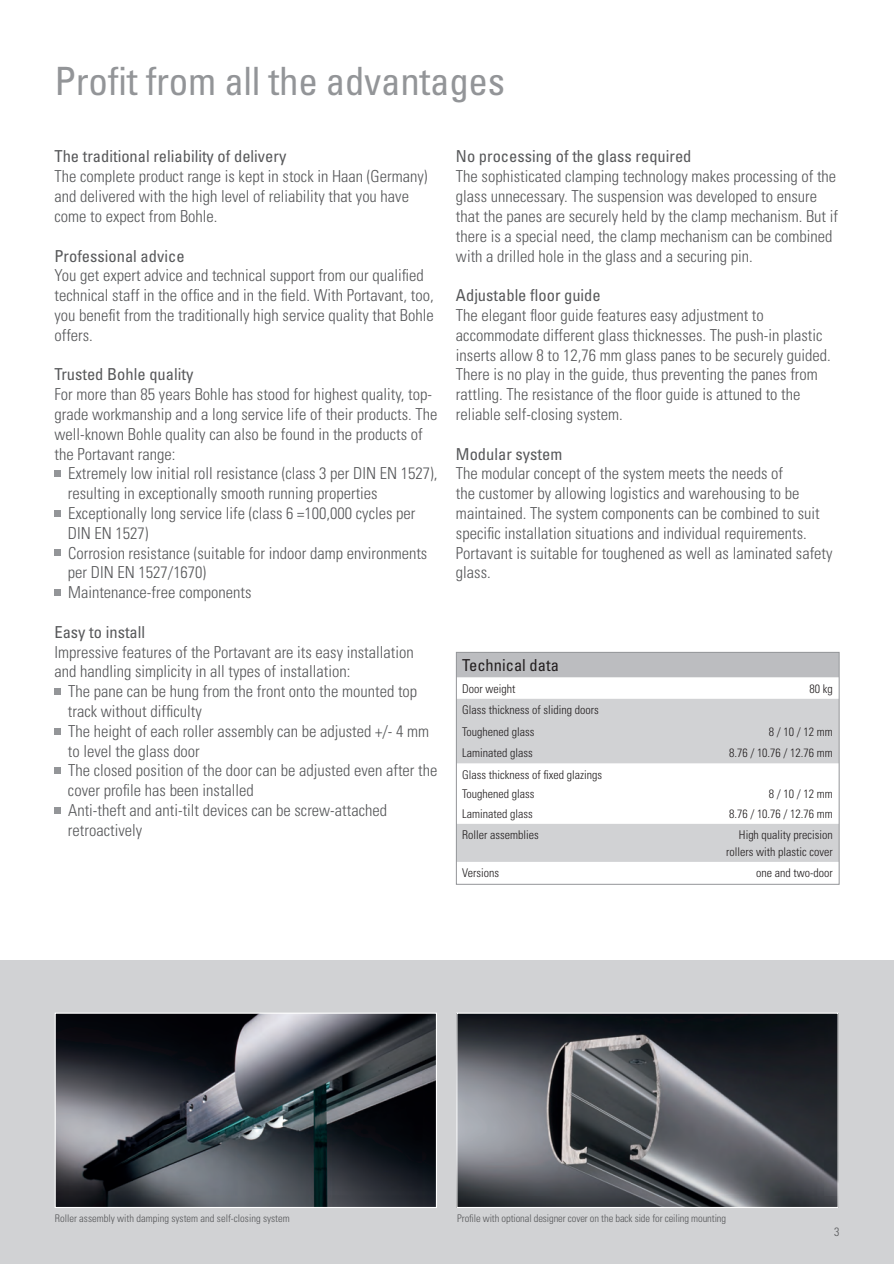
<style>
.page{position:relative;width:894px;height:1264px;background:#fff}
.page>*{position:absolute;margin:0;border:0;box-sizing:border-box;transform-origin:0 0}
.t1{font:condensed 39px "Univers";letter-spacing:-.01em;color:#939598}
.t2{font:300 condensed 16.5px/19.8px "Univers";color:#57585a}
.t3{font:condensed 16.5px "Univers";color:#57585a}
.t4{font:condensed 16.5px "Univers";color:#231f20}
.t5{font:300 condensed 12px/19.5px "Univers";color:#231f20}
.t6{font:300 condensed 12px "Univers";color:#57585a}
.t7{font:300 condensed 10.5px "Univers";letter-spacing:-.01em;color:#57585a}
</style>
<div class="page">
<div style="left:0;top:960px;width:894px;height:304px;background:#d1d2d4"></div>
<img style="left:458px;top:1014px;width:379px;height:192px">
<div style="left:456px;top:1012px;width:383px;height:196px;border:1px solid #fff"></div>
<img style="left:57px;top:1014px;width:378px;height:192px">
<div style="left:55px;top:1012px;width:382px;height:196px;border:1px solid #fff"></div>
<div style="left:54px;top:470px;width:7px;height:7px;background:#939598"></div>
<div style="left:54px;top:510px;width:7px;height:6px;background:#939598"></div>
<div style="left:54px;top:550px;width:7px;height:6px;background:#939598"></div>
<div style="left:54px;top:589px;width:7px;height:7px;background:#939598"></div>
<div style="left:54px;top:688px;width:7px;height:7px;background:#939598"></div>
<div style="left:54px;top:728px;width:7px;height:6px;background:#939598"></div>
<div style="left:54px;top:767px;width:7px;height:7px;background:#939598"></div>
<div style="left:54px;top:807px;width:7px;height:6px;background:#939598"></div>
<div style="left:458px;top:654px;width:379px;height:23px;background:#bcbdc0"></div>
<svg style="left:458px;top:699px;width:379px;height:163px;fill:#d1d2d4"></svg>
<div style="left:456px;top:652px;width:383px;height:233px;border:1px solid #939598"></div>
<h1 class="t1" style="left:54px;top:57px;width:452px">Profit from all the advantages</h1>
<p class="t3" style="left:54px;top:146px;width:233px">The traditional reliability of delivery</p>
<p class="t2" style="left:54px;top:167px;width:374px">The complete product range is kept in stock in Haan (Germany) and delivered with the high level of reliability that you have come to expect from Bohle.</p>
<p class="t3" style="left:54px;top:245px;width:132px">Professional advice</p>
<p class="t2" style="left:54px;top:266px;width:381px">You get expert advice and technical support from our qualified technical staff in the office and in the field. With Portavant, too, you benefit from the traditionally high service quality that Bohle offers.</p>
<p class="t3" style="left:54px;top:364px;width:140px">Trusted Bohle quality</p>
<p class="t2" style="left:54px;top:384px;width:384px">For more than 85 years Bohle has stood for highest quality, top&shy;grade workmanship and a long service life of their products. The well-known Bohle quality can also be found in the products of the Portavant range:</p>
<p class="t2" style="left:68px;top:464px;width:371px">Extremely low initial roll resistance (class 3 per DIN EN 1527), resulting in exceptionally smooth running properties Exceptionally long service life (class 6 =100,000 cycles per DIN EN 1527)<br>Corrosion resistance (suitable for indoor damp environments per DIN EN 1527/1670)<br>Maintenance-free components</p>
<p class="t3" style="left:54px;top:621px;width:92px">Easy to install</p>
<p class="t2" style="left:54px;top:642px;width:361px">Impressive features of the Portavant are its easy installation and handling simplicity in all types of installation:</p>
<p class="t2" style="left:68px;top:681px;width:371px">The pane can be hung from the front onto the mounted top track without difficulty<br>The height of each roller assembly can be adjusted +/- 4 mm to level the glass door<br>The closed position of the door can be adjusted even after the cover profile has been installed<br>Anti-theft and anti-tilt devices can be screw-attached retroactively</p>
<p class="t3" style="left:456px;top:146px;width:237px">No processing of the glass required</p>
<p class="t2" style="left:456px;top:167px;width:384px">The sophisticated clamping technology makes processing of the glass unnecessary. The suspension was developed to ensure that the panes are securely held by the clamp mechanism. But if there is a special need, the clamp mechanism can be combined with a drilled hole in the glass and a securing pin.</p>
<p class="t3" style="left:456px;top:285px;width:146px">Adjustable floor guide</p>
<p class="t2" style="left:456px;top:305px;width:376px">The elegant floor guide features easy adjustment to accommodate different glass thicknesses. The push-in plastic inserts allow 8 to 12,76 mm glass panes to be securely guided.<br>There is no play in the guide, thus preventing the panes from rattling. The resistance of the floor guide is attuned to the reliable self-closing system.</p>
<p class="t3" style="left:456px;top:443px;width:108px">Modular system</p>
<p class="t2" style="left:456px;top:464px;width:378px">The modular concept of the system meets the needs of<br>the customer by allowing logistics and warehousing to be maintained. The system components can be combined to suit specific installation situations and individual requirements.<br>Portavant is suitable for toughened as well as laminated safety glass.</p>
<p class="t4" style="left:462px;top:655px;width:98px">Technical data</p>
<p class="t5" style="left:462px;top:679px;width:55px">Door weight</p>
<p class="t5" style="left:809px;top:679px;width:25px">80 kg</p>
<p class="t5" style="left:462px;top:699px;width:138px;line-height:21.5px">Glass thickness of sliding doors<br>Toughened glass</p>
<p class="t5" style="left:769px;top:722px;width:65px">8 / 10 / 12 mm</p>
<p class="t5" style="left:462px;top:743px;width:72px">Laminated glass</p>
<p class="t5" style="left:729px;top:743px;width:105px">8.76 / 10.76 / 12.76 mm</p>
<p class="t5" style="left:462px;top:765px;width:141px">Glass thickness of fixed glazings<br>Toughened glass<br>Laminated glass</p>
<p class="t5" style="left:729px;top:784px;width:105px;text-align:right">8 / 10 / 12 mm<br>8.76 / 10.76 / 12.76 mm</p>
<p class="t5" style="left:462px;top:825px;width:78px">Roller assemblies</p>
<p class="t5" style="left:726px;top:827px;width:108px;line-height:16.5px;text-align:right">High quality precision rollers with plastic cover</p>
<p class="t5" style="left:462px;top:863px;width:38px">Versions</p>
<p class="t5" style="left:756px;top:863px;width:78px">one and two-door</p>
<p class="t7" style="left:55px;top:1212px;width:237px">Roller assembly with damping system and self-closing system</p>
<p class="t7" style="left:457px;top:1212px;width:270px">Profile with optional designer cover on the back side for ceiling mounting</p>
<p class="t6" style="left:834px;top:1224px;width:7px">3</p>
</div>
